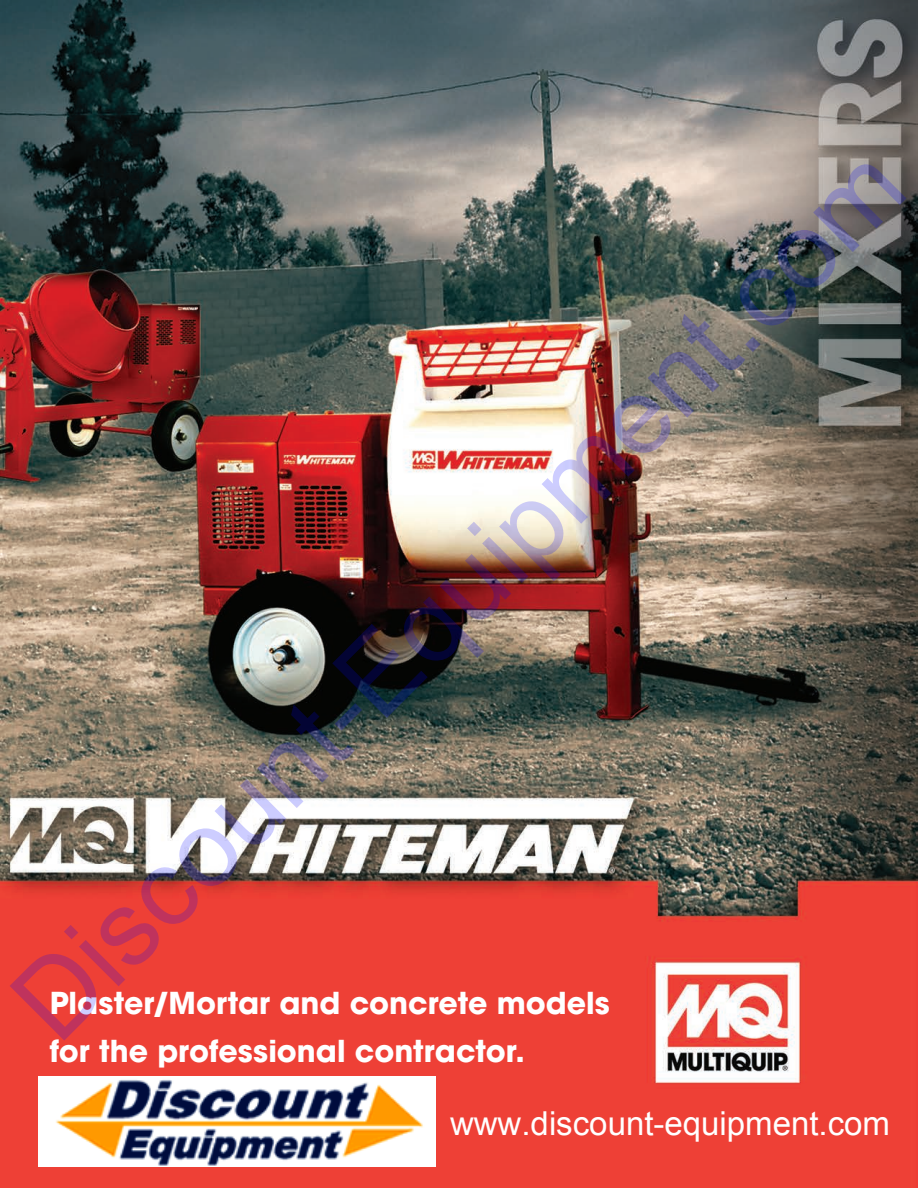
<style>
.page{position:relative;width:918px;height:1188px;background:#fff}
.page>*{position:absolute;margin:0;border:0;box-sizing:border-box;transform-origin:0 0}
.t1{font:108px "Arial";color:rgb(0 0 255/.2)}
.t2{font:33px "Arial";color:#fff}
.t3{font:700 30px/48px "ITC Avant Garde Pro";color:#fff}
</style>
<div class="page">
<img style="left:0;top:0;width:918px;height:1188px">
<img style="left:38px;top:1076px;width:398px;height:90px">
<h1 class="t1" style="left:-21px;top:967px;width:1208px;rotate:-45deg">Discount-Equipment.com</h1>
<p class="t3" style="left:50px;top:978px;width:562px">Plaster/Mortar and concrete models for the professional contractor.</p>
<p class="t2" style="left:450px;top:1101px;width:442px">www.discount-equipment.com</p>
</div>
